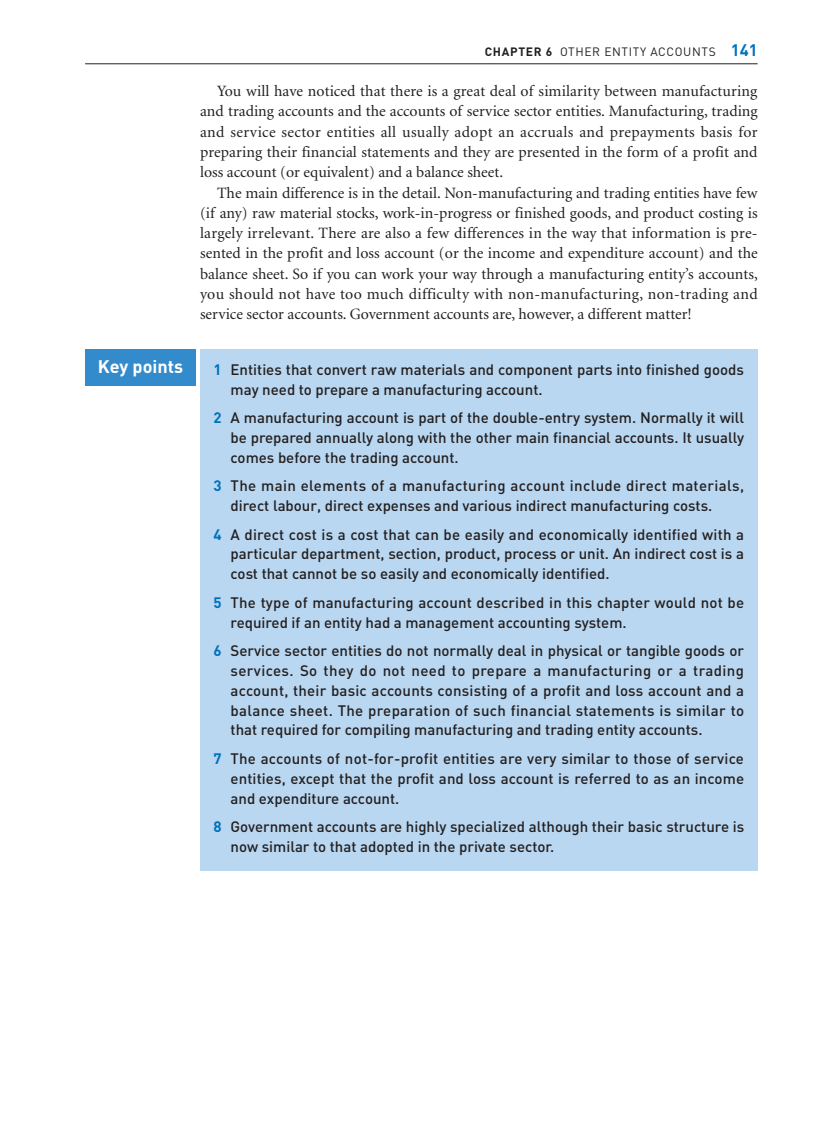
<style>
.page{position:relative;width:830px;height:1127px;background:#fff}
.page>*{position:absolute;margin:0;border:0;box-sizing:border-box;transform-origin:0 0}
.t1{font:700 18px "DIN";color:#fff}
.t2{font:15.75px/20.2px "Minion";color:#231f20;text-align:justify}
.t3{font:500 15px/19.8px "DIN";color:#231f20}
.t4{font:12px "DIN";letter-spacing:.05em;color:#231f20}
.s1{font-weight:700}
.s2{font-weight:700;font-size:16.5px;color:#0072bc}
.s3{font-weight:700;color:#0072bc}
</style>
<div class="page">
<hr style="left:85px;top:63px;width:672px;height:1px;background:#231f20">
<div style="left:85px;top:349px;width:111px;height:37px;background:#348bcb"></div>
<div style="left:200px;top:349px;width:557px;height:522px;background:#b9d7f0"></div>
<p class="t4" style="left:484px;top:47px;width:274px"><span class="s1">CHAPTER 6</span> OTHER ENTITY ACCOUNTS <span class="s2">141</span></p>
<p class="t2" style="left:200px;top:82px;width:559px;text-indent:17px">You will have noticed that there is a great deal of similarity between manufacturing and trading accounts and the accounts of service sector entities. Manufacturing, trading and service sector entities all usually adopt an accruals and prepayments basis for preparing their financial statements and they are presented in the form of a profit and loss account (or equivalent) and a balance sheet.</p>
<p class="t2" style="left:200px;top:184px;width:559px;text-indent:17px">The main difference is in the detail. Non-manufacturing and trading entities have few (if any) raw material stocks, work-in-progress or finished goods, and product costing is largely irrelevant. There are also a few differences in the way that information is pre&shy;sented in the profit and loss account (or the income and expenditure account) and the balance sheet. So if you can work your way through a manufacturing entity’s accounts, you should not have too much difficulty with non-manufacturing, non-trading and service sector accounts. Government accounts are, however, a different matter!</p>
<p class="t1" style="left:98px;top:360px;width:87px">Key points</p>
<p class="t3" style="left:230px;top:361px;width:514px;text-indent:-17px"><span class="s3">1</span> Entities that convert raw materials and component parts into finished goods may need to prepare a manufacturing account.</p>
<p class="t3" style="left:230px;top:409px;width:515px;text-align:justify;text-indent:-17px"><span class="s3">2</span> A manufacturing account is part of the double-entry system. Normally it will be prepared annually along with the other main financial accounts. It usually comes before the trading account.</p>
<p class="t3" style="left:230px;top:478px;width:514px;text-indent:-17px"><span class="s3">3</span> The main elements of a manufacturing account include direct materials, direct labour, direct expenses and various indirect manufacturing costs.</p>
<p class="t3" style="left:230px;top:526px;width:515px;text-align:justify;text-indent:-17px"><span class="s3">4</span> A direct cost is a cost that can be easily and economically identified with a particular department, section, product, process or unit. An indirect cost is a cost that cannot be so easily and economically identified.</p>
<p class="t3" style="left:230px;top:594px;width:514px;text-indent:-17px"><span class="s3">5</span> The type of manufacturing account described in this chapter would not be required if an entity had a management accounting system.</p>
<p class="t3" style="left:230px;top:642px;width:515px;text-align:justify;text-indent:-17px"><span class="s3">6</span> Service sector entities do not normally deal in physical or tangible goods or services. So they do not need to prepare a manufacturing or a trading account, their basic accounts consisting of a profit and loss account and a balance sheet. The preparation of such financial statements is similar to that required for compiling manufacturing and trading entity accounts.</p>
<p class="t3" style="left:230px;top:750px;width:515px;text-align:justify;text-indent:-17px"><span class="s3">7</span> The accounts of not-for-profit entities are very similar to those of service entities, except that the profit and loss account is referred to as an income and expenditure account.</p>
<p class="t3" style="left:230px;top:818px;width:515px;text-indent:-17px"><span class="s3">8</span> Government accounts are highly specialized although their basic structure is now similar to that adopted in the private sector.</p>
</div>
